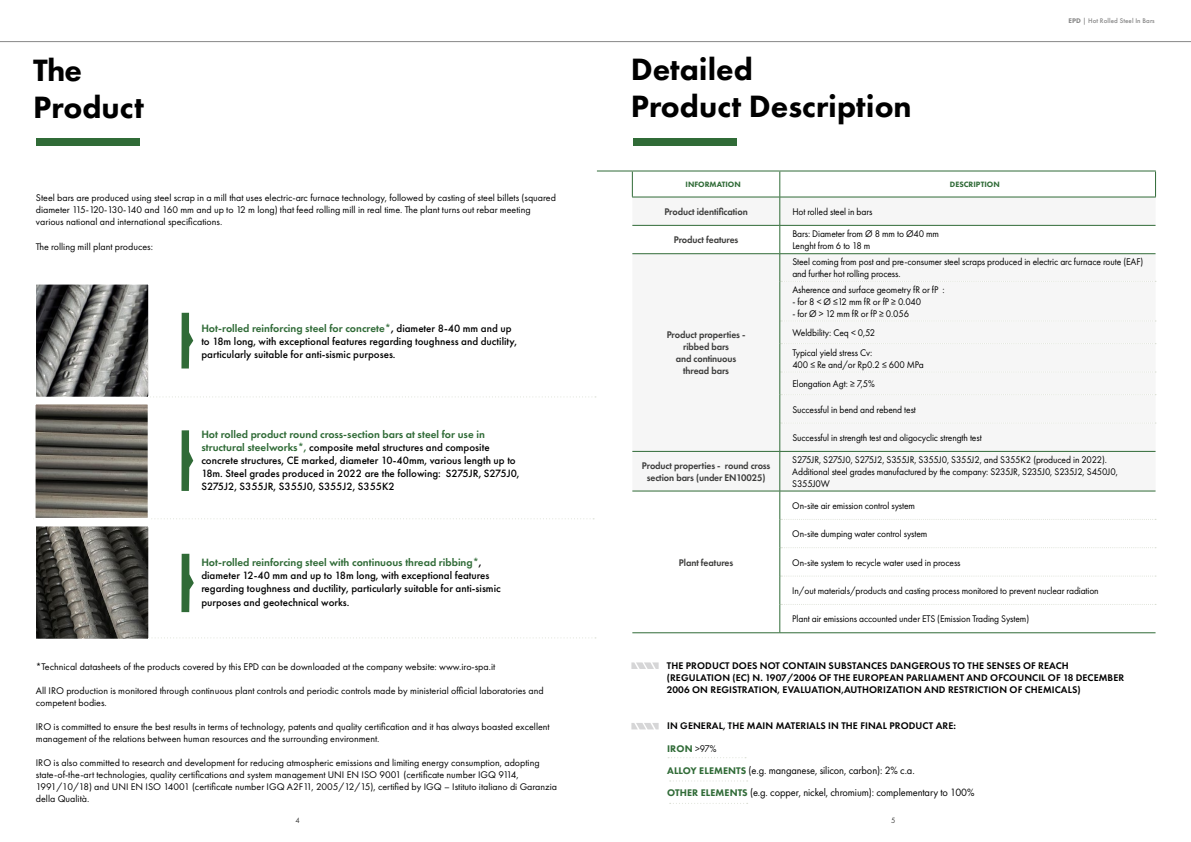
<style>
.page{position:relative;width:1191px;height:842px;background:#fff}
.page>*{position:absolute;margin:0;border:0;box-sizing:border-box;transform-origin:0 0}
.t1{font:800 32px/37px "Futura PT";color:#000}
.t2{font:500 11px/13.2px "Futura PT";color:#000}
.t3{font:11px/22px "Futura PT";letter-spacing:-.01em;color:#000;scale:.95 1}
.t4{font:10px/12px "Futura PT";color:#000}
.t5{font:10px/12px "Futura PT";color:#000;scale:.95 1}
.t6{font:600 10px/12px "Futura PT";letter-spacing:.01em;color:#000}
.t7{font:600 10px/12px "Futura PT";letter-spacing:-.01em;color:#3c3c3b;text-align:center;scale:.95 1}
.t8{font:800 10px "Futura PT";color:#306b37}
.t9{font:800 8px "Futura PT";color:#306b37}
.t10{font:8px "Futura PT";color:#3c3c3b;scale:.95 1}
.t11{font:500 7px "Futura PT";letter-spacing:.01em;color:#878787}
.s1{font-weight:600;color:#306b37}
.s2{font-weight:600}
.s3{font-weight:800}
.s4{font-weight:400;color:#000}
.s5{font-weight:800;font-size:10px;color:#306b37}
</style>
<div class="page">
<hr style="left:0;top:41px;width:1191px;height:1px;background:#878787">
<svg style="left:150px;top:396px;width:446px;height:1px"></svg>
<svg style="left:151px;top:518px;width:443px;height:1px"></svg>
<svg style="left:152px;top:637px;width:444px;height:1px"></svg>
<div style="left:36px;top:138px;width:103px;height:8px;background:#306b37"></div>
<svg style="left:631px;top:662px;width:27px;height:7px"></svg>
<svg style="left:631px;top:723px;width:27px;height:6px"></svg>
<svg style="left:668px;top:757px;width:78px;height:1px"></svg>
<svg style="left:669px;top:780px;width:78px;height:1px"></svg>
<svg style="left:669px;top:803px;width:78px;height:1px"></svg>
<svg style="left:669px;top:722px;width:78px;height:1px"></svg>
<div style="left:633px;top:138px;width:103px;height:8px;background:#306b37"></div>
<img style="left:37px;top:286px;width:110px;height:110px">
<div style="left:34px;top:283px;width:116px;height:116px;border:2px solid #fff"></div>
<img style="left:37px;top:405px;width:110px;height:112px">
<div style="left:34px;top:402px;width:116px;height:118px;border:2px solid #fff"></div>
<img style="left:37px;top:527px;width:110px;height:111px">
<div style="left:34px;top:524px;width:116px;height:117px;border:2px solid #fff"></div>
<svg style="left:181px;top:313px;width:12px;height:55px"></svg>
<svg style="left:181px;top:430px;width:12px;height:61px"></svg>
<svg style="left:181px;top:554px;width:13px;height:58px"></svg>
<svg style="left:632px;top:224px;width:523px;height:267px;fill:#f6f6f6"></svg>
<hr style="left:597px;top:170px;width:35px;height:1px;background:#306b37">
<hr style="left:632px;top:170px;width:148px;height:1px;background:#306b37">
<hr style="left:780px;top:170px;width:375px;height:1px;background:#306b37">
<svg style="left:632px;top:171px;width:1px;height:26px"></svg>
<hr style="left:779px;top:281px;width:1px;height:40px;background:#306b37">
<div style="left:779px;top:320px;width:377px;height:131px;background:#f6f6f6"></div>
<hr style="left:779px;top:452px;width:1px;height:39px;background:#306b37">
<svg style="left:779px;top:491px;width:377px;height:141px"></svg>
<hr style="left:632px;top:253px;width:148px;height:1px;background:#306b37">
<hr style="left:632px;top:451px;width:148px;height:1px;background:#306b37">
<hr style="left:632px;top:491px;width:148px;height:1px;background:#306b37">
<hr style="left:780px;top:451px;width:375px;height:1px;background:#306b37">
<hr style="left:780px;top:491px;width:375px;height:1px;background:#306b37">
<hr style="left:632px;top:197px;width:148px;height:1px;background:#306b37">
<hr style="left:632px;top:225px;width:148px;height:1px;background:#306b37">
<hr style="left:780px;top:632px;width:375px;height:1px;background:#306b37">
<hr style="left:632px;top:632px;width:148px;height:1px;background:#306b37">
<svg style="left:779px;top:171px;width:377px;height:111px"></svg>
<h1 class="t1" style="left:33px;top:51px;width:112px">The<br>Product</h1>
<p class="t4" style="left:36px;top:192px;width:521px">Steel bars are produced using steel scrap in a mill that uses electric-arc furnace technology, followed by casting of steel billets (squared diameter 115-120-130-140 and 160 mm and up to 12 m long) that feed rolling mill in real time. The plant turns out rebar meeting various national and international specifications.</p>
<p class="t4" style="left:36px;top:241px;width:119px">The rolling mill plant produces:</p>
<p class="t2" style="left:201px;top:321px;width:317px"><span class="s1">Hot-rolled reinforcing steel for concrete*</span><span class="s2">,</span> diameter 8-40 mm and up to 18m long, with exceptional features regarding toughness and ductility, particularly suitable for anti-sismic purposes.</p>
<p class="t2" style="left:201px;top:427px;width:320px"><span class="s1">Hot rolled product round cross-section bars at steel for use in structural steelworks*,</span> composite metal structures and composite concrete structures, CE marked, diameter 10-40mm, various length up to 18m. Steel grades produced in 2022 are the following: S275JR, S275J0, S275J2, S355JR, S355J0, S355J2, S355K2</p>
<p class="t2" style="left:201px;top:556px;width:301px"><span class="s1">Hot-rolled reinforcing steel with continuous thread ribbing*</span><span class="s2">, </span>diameter 12-40 mm and up to 18m long, with exceptional features regarding toughness and ductility, particularly suitable for anti-sismic purposes and geotechnical works.</p>
<p class="t4" style="left:36px;top:661px;width:461px">*Technical datasheets of the products covered by this EPD can be downloaded at the company website: www.iro-spa.it</p>
<p class="t4" style="left:36px;top:685px;width:509px">All IRO production is monitored through continuous plant controls and periodic controls made by ministerial official laboratories and competent bodies.</p>
<p class="t4" style="left:36px;top:721px;width:515px">IRO is committed to ensure the best results in terms of technology, patents and quality certification and it has always boasted excellent management of the relations between human resources and the surrounding environment.</p>
<p class="t4" style="left:36px;top:757px;width:523px">IRO is also committed to research and development for reducing atmospheric emissions and limiting energy consumption, adopting state-of-the-art technologies, quality certifications and system management UNI EN ISO 9001 (certificate number IGQ 9114, 1991/10/18) and UNI EN ISO 14001 (certificate number IGQ A2F11, 2005/12/15), certified by IGQ – Istituto italiano di Garanzia della Qualità.</p>
<h1 class="t1" style="left:631px;top:51px;width:282px">Detailed<br>Product Description</h1>
<p class="t9" style="left:685px;top:179px;width:57px">INFORMATION</p>
<p class="t9" style="left:949px;top:179px;width:51px">DESCRIPTION</p>
<p class="t7" style="left:664px;top:206px;width:89px">Product identification</p>
<p class="t5" style="left:792px;top:206px;width:86px">Hot rolled steel in bars</p>
<p class="t7" style="left:674px;top:234px;width:70px">Product features</p>
<p class="t5" style="left:792px;top:228px;width:156px">Bars: Diameter from Ø 8 mm to Ø40 mm<br>Lenght from 6 to 18 m</p>
<p class="t11" style="left:1068px;top:16px;width:88px"><span class="s3">EPD</span> | Hot Rolled Steel In Bars</p>
<p class="t7" style="left:666px;top:329px;width:84px">Product properties - ribbed bars<br>and continuous thread bars</p>
<p class="t5" style="left:792px;top:256px;width:371px">Steel coming from post and pre-consumer steel scraps produced in electric arc furnace route (EAF) and further hot rolling process.</p>
<p class="t5" style="left:792px;top:284px;width:162px">Asherence and surface geometry fR or fP :</p>
<p class="t5" style="left:792px;top:296px;width:137px">- for 8 &lt; Ø ≤12 mm fR or fP ≥ 0.040</p>
<p class="t5" style="left:792px;top:304px;width:125px;line-height:19.3px">- for Ø &gt; 12 mm fR or fP ≥ 0.056<br>Weldbility: Ceq &lt; 0,52<br>Typical yield stress Cv:</p>
<p class="t5" style="left:792px;top:354px;width:140px;line-height:19.5px">400 ≤ Re and/or Rp0.2 ≤ 600 MPa<br>Elongation Agt: ≥ 7,5%</p>
<p class="t5" style="left:792px;top:403px;width:132px">Successful in bend and rebend test</p>
<p class="t5" style="left:792px;top:432px;width:201px">Successful in strength test and oligocyclic strength test</p>
<p class="t7" style="left:642px;top:460px;width:137px">Product properties - round cross section bars (under EN10025)</p>
<p class="t5" style="left:792px;top:454px;width:344px">S275JR, S275J0, S275J2, S355JR, S355J0, S355J2, and S355K2 (produced in 2022).<br>Additional steel grades manufactured by the company: S235JR, S235J0, S235J2, S450J0,<br>S355J0W</p>
<p class="t7" style="left:679px;top:556px;width:59px">Plant features</p>
<p class="t5" style="left:792px;top:500px;width:131px">On-site air emission control system</p>
<p class="t5" style="left:792px;top:528px;width:144px">On-site dumping water control system</p>
<p class="t5" style="left:792px;top:556px;width:179px">On-site system to recycle water used in process</p>
<p class="t5" style="left:792px;top:585px;width:324px">In/out materials/products and casting process monitored to prevent nuclear radiation</p>
<p class="t5" style="left:792px;top:613px;width:251px">Plant air emissions accounted under ETS (Emission Trading System)</p>
<p class="t6" style="left:667px;top:659px;width:459px">THE PRODUCT DOES NOT CONTAIN SUBSTANCES DANGEROUS TO THE SENSES OF REACH (REGULATION (EC) N. 1907/2006 OF THE EUROPEAN PARLIAMENT AND OFCOUNCIL OF 18 DECEMBER<br>2006 ON REGISTRATION, EVALUATION,AUTHORIZATION AND RESTRICTION OF CHEMICALS)</p>
<p class="t6" style="left:667px;top:720px;width:290px">IN GENERAL, THE MAIN MATERIALS IN THE FINAL PRODUCT ARE:</p>
<p class="t8" style="left:667px;top:743px;width:51px">IRON <span class="s4">&gt;97%</span></p>
<p class="t3" style="left:667px;top:760px;width:325px"><span class="s5">ALLOY ELEMENTS</span> (e.g. manganese, silicon, carbon): 2% c.a.<br><span class="s5">OTHER ELEMENTS</span> (e.g. copper, nickel, chromium): complementary to 100%</p>
<p class="t10" style="left:295px;top:816px;width:6px">4</p>
<p class="t10" style="left:891px;top:816px;width:6px">5</p>
</div>
